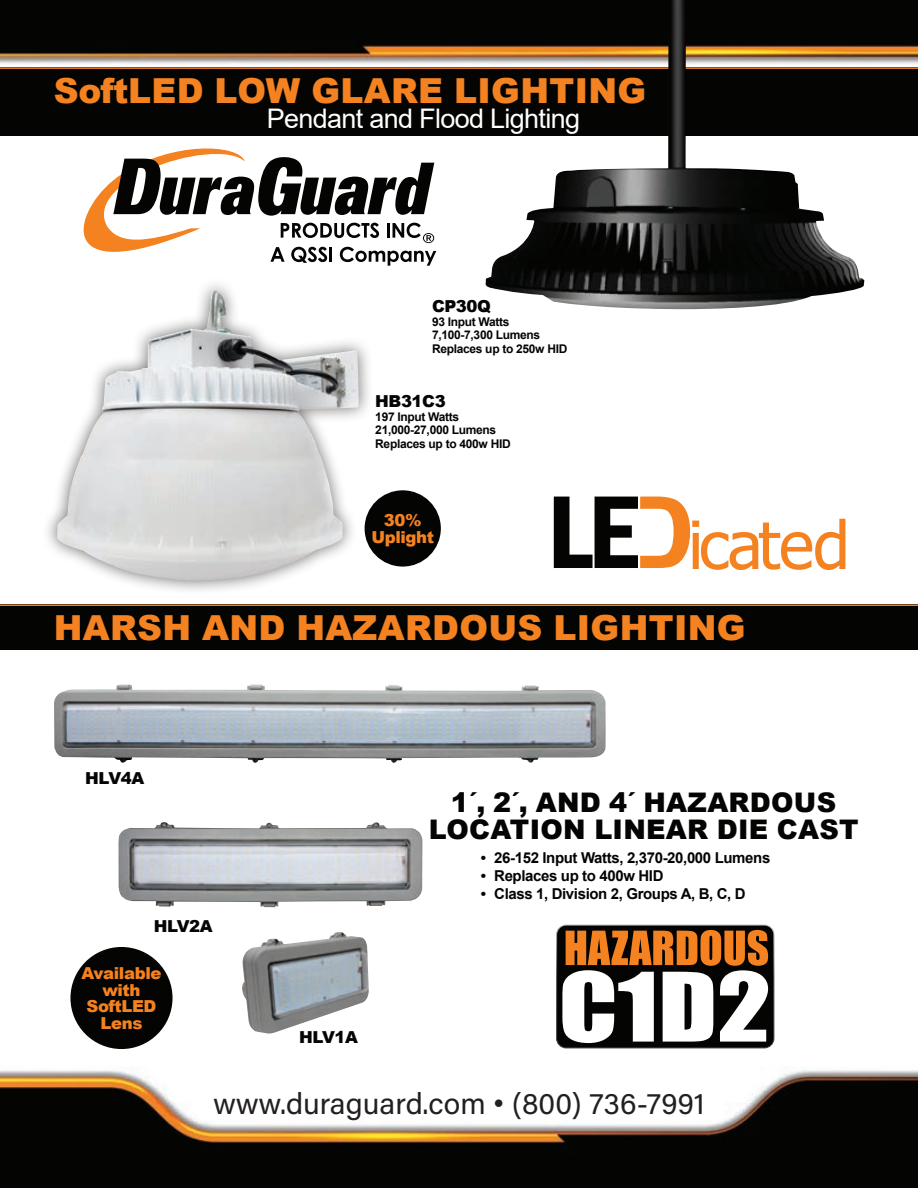
<style>
.page{position:relative;width:918px;height:1188px;background:#fff}
.page>*{position:absolute;margin:0;border:0;box-sizing:border-box;transform-origin:0 0}
.t1{font:900 34.5px "Arial";letter-spacing:.01em;color:#f58220}
.t2{font:30px "Acumin Pro";color:#231f20}
.t3{font:900 27px/27px "Arial";letter-spacing:.01em;color:#040503;text-align:center}
.t4{font:27px "Arial";letter-spacing:-.025em;color:#fff}
.t5{font:900 16.5px/16.5px "Arial";letter-spacing:-.025em;color:#f58220;text-align:center}
.t6{font:900 16.5px "Arial";letter-spacing:-.025em;color:#040503}
.t7{font:700 15px "Arial";letter-spacing:-.025em;color:#040503}
.t8{font:700 12px/13.5px "Arial";letter-spacing:-.025em;color:#040503}
.s1{font-family:"Arial"}
</style>
<div class="page">
<img style="left:0;top:0;width:918px;height:1188px">
<svg style="left:84px;top:148px;width:352px;height:118px"></svg>
<div style="left:0;top:67px;width:918px;height:69px;background:#040503"></div>
<div style="left:0;top:604px;width:918px;height:46px;background:#040503"></div>
<div style="left:42px;top:277px;width:332px;height:319px;background:#3e3e3f;opacity:.75"></div>
<img style="left:57px;top:291px;width:302px;height:290px">
<img style="left:118px;top:822px;width:304px;height:85px">
<img style="left:54px;top:685px;width:553px;height:78px">
<img style="left:242px;top:932px;width:127px;height:102px">
<div style="left:557px;top:925px;width:217px;height:123px;background:#040503;border-radius:10px"></div>
<div style="left:556px;top:925px;width:218px;height:123px;border:1px solid #fff;border-radius:10px"></div>
<svg style="left:562px;top:930px;width:206px;height:113px"></svg>
<div style="left:365px;top:490px;width:76px;height:77px;background:#040503;border-radius:50%"></div>
<div style="left:70px;top:947px;width:103px;height:102px;background:#040503;border-radius:50%"></div>
<hr style="left:0;top:67px;width:918px;height:2px;background:#f58021">
<hr style="left:0;top:604px;width:918px;height:2px;background:#f58021">
<img style="left:485px;top:0;width:379px;height:309px">
<svg style="left:554px;top:497px;width:291px;height:73px"></svg>
<h1 class="t1" style="left:54px;top:66px;width:594px">SoftLED LOW GLARE LIGHTING</h1>
<h3 class="t4" style="left:267px;top:100px;width:315px">Pendant and Flood Lighting</h3>
<h3 class="t6" style="left:432px;top:294px;width:60px">CP30Q</h3>
<p class="t8" style="left:432px;top:315px;width:137px">93 Input Watts<br>7,100-7,300 Lumens<br>Replaces up to 250w HID</p>
<h3 class="t6" style="left:375px;top:389px;width:72px">HB31C3</h3>
<p class="t8" style="left:375px;top:410px;width:137px">197 Input Watts<br>21,000-27,000 Lumens<br>Replaces up to 400w HID</p>
<h3 class="t5" style="left:371px;top:511px;width:64px">30%<br>Uplight</h3>
<h1 class="t1" style="left:54px;top:603px;width:693px">HARSH AND HAZARDOUS LIGHTING</h1>
<h3 class="t6" style="left:85px;top:767px;width:60px">HLV4A</h3>
<h3 class="t6" style="left:154px;top:914px;width:60px">HLV2A</h3>
<h3 class="t5" style="left:81px;top:965px;width:81px">Available with<br>SoftLED<br>Lens</h3>
<h3 class="t6" style="left:299px;top:1025px;width:60px">HLV1A</h3>
<h3 class="t3" style="left:429px;top:788px;width:432px">1´, 2´, AND 4´ HAZARDOUS<br>LOCATION LINEAR DIE CAST</h3>
<p class="t7" style="left:481px;top:847px;width:291px">• 26-152 Input Watts, 2,370-20,000 Lumens</p>
<p class="t7" style="left:481px;top:865px;width:184px">• Replaces up to 400w HID</p>
<p class="t7" style="left:481px;top:883px;width:266px">• Class 1, Division 2, Groups A, B, C, D</p>
<h2 class="t2" style="left:213px;top:1082px;width:493px">www.duraguard.com <span class="s1">•</span> (800) 736-7991</h2>
</div>
